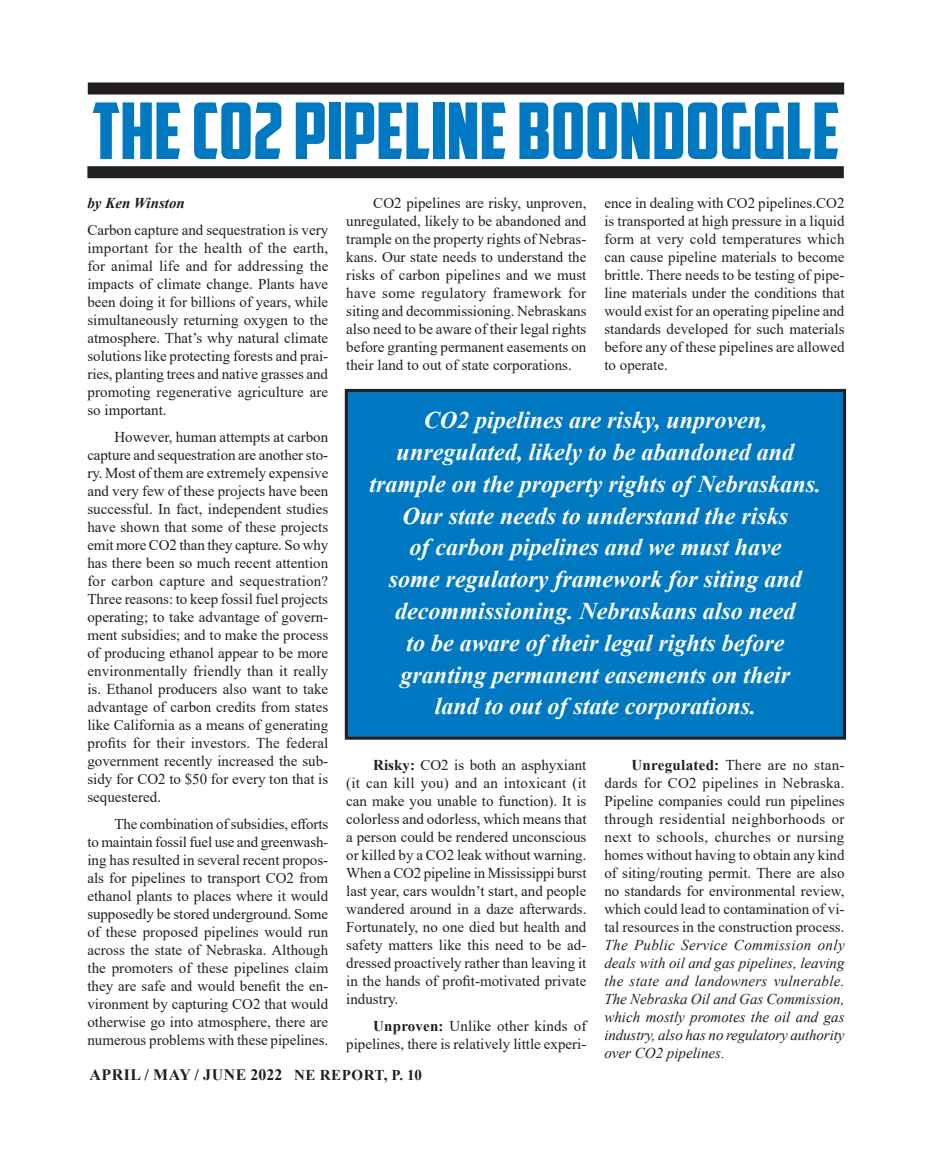
<style>
.page{position:relative;width:932px;height:1161px;background:#fff}
.page>*{position:absolute;margin:0;border:0;box-sizing:border-box;transform-origin:0 0}
.Body_text{font:78px "American Captain";color:#0079c2}
.Body_text-2{font:italic 700 24px/31.8px "Times New Roman";color:#fff;text-align:center}
.t1{font:700 15.9px "Times New Roman";letter-spacing:.035em;color:#231f20}
.Body_text-3{font:15px/18px "Times New Roman";color:#231f20;text-align:justify}
.Body_text-4{font:italic 700 15px "Times New Roman";color:#231f20}
.s1{font-weight:700}
.s2{font-style:italic}
.s3{font-size:15px}
</style>
<div class="page">
<div style="left:346px;top:390px;width:498px;height:348px;background:#0079c2"></div>
<div style="left:345px;top:389px;width:501px;height:351px;border:3px solid #231f20"></div>
<div style="left:88px;top:82px;width:756px;height:12px;background:#231f20"></div>
<div style="left:87px;top:166px;width:756px;height:12px;background:#231f20"></div>
<p class="Body_text" style="left:92px;top:84px;width:749px">THE CO2 PIPELINE BOONDOGGLE</p>
<p class="Body_text-4" style="left:87px;top:193px;width:99px">by Ken Winston</p>
<p class="Body_text-3" style="left:87px;top:221px;width:242px">Carbon capture and sequestration is very important for the health of the earth, for animal life and for addressing the impacts of climate change. Plants have been doing it for billions of years, while simultaneously returning oxygen to the atmosphere. That’s why natural climate solutions like protecting forests and prai&shy;ries, planting trees and native grasses and promoting regenerative agriculture are so important.</p>
<p class="Body_text-3" style="left:87px;top:428px;width:242px;text-indent:27px">However, human attempts at carbon capture and sequestration are another sto&shy;ry. Most of them are extremely expensive and very few of these projects have been successful. In fact, independent studies have shown that some of these projects emit more CO2 than they capture. So why has there been so much recent attention for carbon capture and sequestration?<br>Three reasons: to keep fossil fuel projects operating; to take advantage of govern&shy;ment subsidies; and to make the process of producing ethanol appear to be more environmentally friendly than it really is. Ethanol producers also want to take advantage of carbon credits from states like California as a means of generating profits for their investors. The federal government recently increased the sub&shy;sidy for CO2 to $50 for every ton that is sequestered.</p>
<p class="Body_text-3" style="left:87px;top:815px;width:242px;text-indent:27px">The combination of subsidies, efforts to maintain fossil fuel use and greenwash&shy;ing has resulted in several recent propos&shy;als for pipelines to transport CO2 from ethanol plants to places where it would supposedly be stored underground. Some of these proposed pipelines would run across the state of Nebraska. Although the promoters of these pipelines claim they are safe and would benefit the en&shy;vironment by capturing CO2 that would otherwise go into atmosphere, there are numerous problems with these pipelines.</p>
<p class="Body_text-3" style="left:346px;top:194px;width:242px;text-indent:27px">CO2 pipelines are risky, unproven, unregulated, likely to be abandoned and trample on the property rights of Nebras&shy;kans. Our state needs to understand the risks of carbon pipelines and we must have some regulatory framework for siting and decommissioning. Nebraskans also need to be aware of their legal rights before granting permanent easements on their land to out of state corporations.</p>
<p class="Body_text-3" style="left:604px;top:193px;width:242px">ence in dealing with CO2 pipelines.CO2 is transported at high pressure in a liquid form at very cold temperatures which can cause pipeline materials to become brittle. There needs to be testing of pipe&shy;line materials under the conditions that would exist for an operating pipeline and standards developed for such materials before any of these pipelines are allowed to operate.</p>
<p class="Body_text-2" style="left:369px;top:404px;width:453px">CO2 pipelines are risky, unproven, unregulated, likely to be abandoned and trample on the property rights of Nebraskans.<br>Our state needs to understand the risks<br>of carbon pipelines and we must have<br>some regulatory framework for siting and decommissioning. Nebraskans also need<br>to be aware of their legal rights before granting permanent easements on their<br>land to out of state corporations.</p>
<p class="Body_text-3" style="left:346px;top:755px;width:242px;text-indent:27px"><span class="s1">Risky:</span> CO2 is both an asphyxiant (it can kill you) and an intoxicant (it can make you unable to function). It is colorless and odorless, which means that a person could be rendered unconscious or killed by a CO2 leak without warning.<br>When a CO2 pipeline in Mississippi burst last year, cars wouldn’t start, and people wandered around in a daze afterwards.<br>Fortunately, no one died but health and safety matters like this need to be ad&shy;dressed proactively rather than leaving it in the hands of profit-motivated private industry.</p>
<p class="Body_text-3" style="left:346px;top:1016px;width:242px;text-align:right"><span class="s1">Unproven:</span> Unlike other kinds of pipelines, there is relatively little experi-</p>
<p class="Body_text-3" style="left:604px;top:756px;width:242px;text-indent:27px"><span class="s1">Unregulated:</span> There are no stan&shy;dards for CO2 pipelines in Nebraska.<br>Pipeline companies could run pipelines through residential neighborhoods or next to schools, churches or nursing homes without having to obtain any kind of siting/routing permit. There are also no standards for environmental review, which could lead to contamination of vi&shy;tal resources in the construction process.<br><span class="s2">The Public Service Commission only deals with oil and gas pipelines, leaving the state and landowners vulnerable.<br>The Nebraska Oil and Gas Commission, which mostly promotes the oil and gas industry, also has no regulatory authority over CO2 pipelines.</span></p>
<p class="t1" style="left:89px;top:1063px;width:334px">APRIL / MAY / JUNE 2022 <span class="s3">NE REPORT, P. 10</span></p>
</div>
